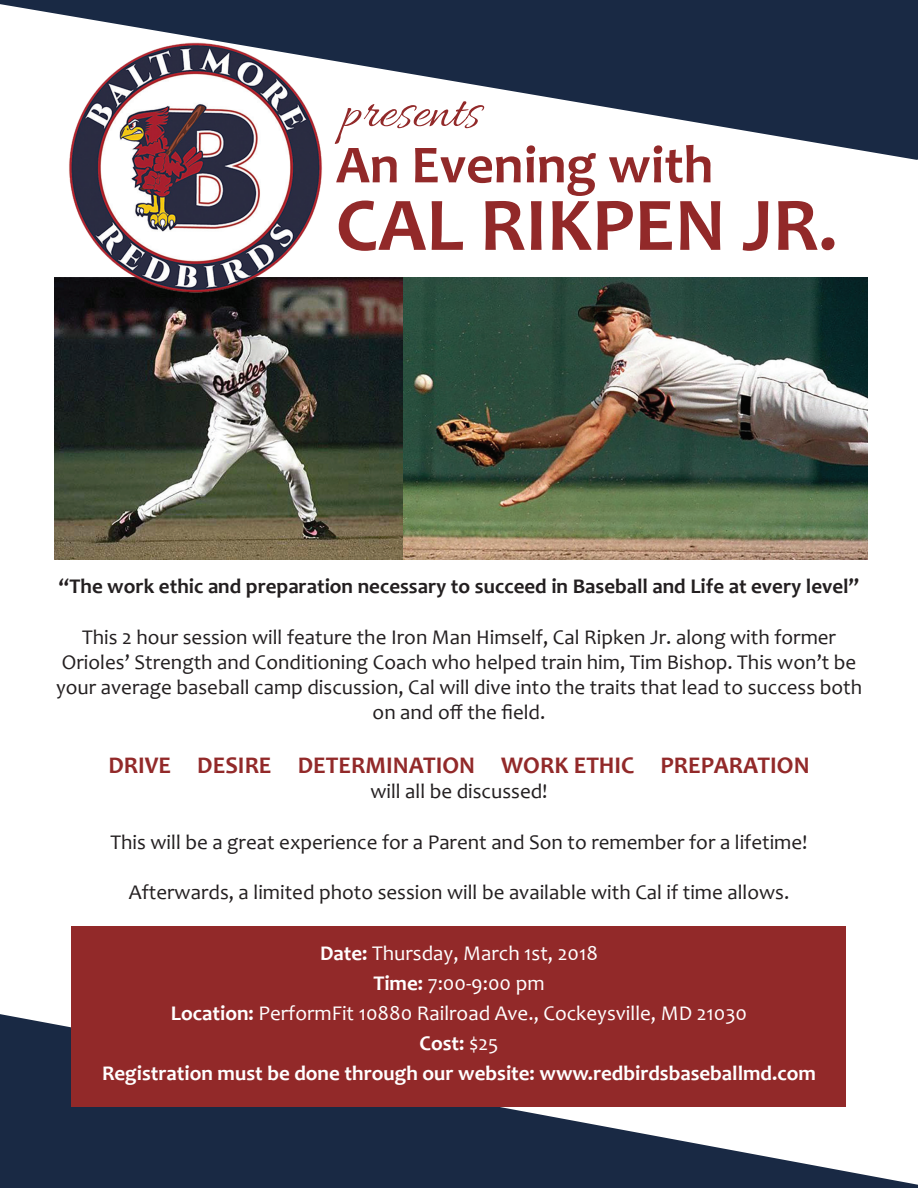
<style>
.page{position:relative;width:918px;height:1188px;background:#fff}
.page>*{position:absolute;margin:0;border:0;box-sizing:border-box;transform-origin:0 0}
.t1{font:700 76.5px "Candara";color:#922929}
.t2{font:700 54px "Candara";color:#922929}
.t3{font:54px "Allura";color:#922929}
.t4{font:700 24px "Candara";color:#922929}
.t5{font:21px/25.2px "Candara";color:#231f20;text-align:center}
.t6{font:21px "Candara";color:#fff}
.t7{font:700 21px "Candara";color:#231f20}
.t8{font:700 21px "Candara";color:#fff}
.s1{font-weight:700}
.s2{font-weight:400}
</style>
<div class="page">
<svg style="left:0;top:0;width:918px;height:160px;fill:#192944"></svg>
<svg style="left:0;top:1014px;width:918px;height:174px;fill:#192944"></svg>
<img style="left:54px;top:278px;width:813px;height:282px">
<img style="left:64px;top:27px;width:263px;height:276px">
<div style="left:72px;top:927px;width:774px;height:180px;background:#922929"></div>
<p class="t3" style="left:342px;top:82px;width:139px">presents</p>
<p class="t2" style="left:336px;top:131px;width:379px">An Evening with</p>
<p class="t1" style="left:336px;top:177px;width:503px">CAL RIKPEN JR.</p>
<p class="t7" style="left:59px;top:573px;width:802px">“The work ethic and preparation necessary to succeed in Baseball and Life at every level”</p>
<p class="t5" style="left:56px;top:624px;width:807px">This 2 hour session will feature the Iron Man Himself, Cal Ripken Jr. along with former Orioles’ Strength and Conditioning Coach who helped train him, Tim Bishop. This won’t be your average baseball camp discussion, Cal will dive into the traits that lead to success both on and off the field.</p>
<p class="t4" style="left:108px;top:750px;width:703px">DRIVE DESIRE DETERMINATION WORK ETHIC PREPARATION</p>
<p class="t5" style="left:370px;top:779px;width:179px">will all be discussed!</p>
<p class="t5" style="left:111px;top:829px;width:699px">This will be a great experience for a Parent and Son to remember for a lifetime!</p>
<p class="t5" style="left:129px;top:880px;width:662px">Afterwards, a limited photo session will be available with Cal if time allows.</p>
<p class="t6" style="left:320px;top:940px;width:279px"><span class="s1">Date:</span> Thursday, March 1st, 2018</p>
<p class="t6" style="left:373px;top:970px;width:173px"><span class="s1">Time:</span> 7:00-9:00 pm</p>
<p class="t6" style="left:171px;top:1000px;width:578px"><span class="s1">Location:</span> PerformFit 10880 Railroad Ave., Cockeysville, MD 21030</p>
<p class="t8" style="left:420px;top:1030px;width:80px">Cost: <span class="s2">$25</span></p>
<p class="t8" style="left:102px;top:1060px;width:715px">Registration must be done through our website: www.redbirdsbaseballmd.com</p>
</div>
